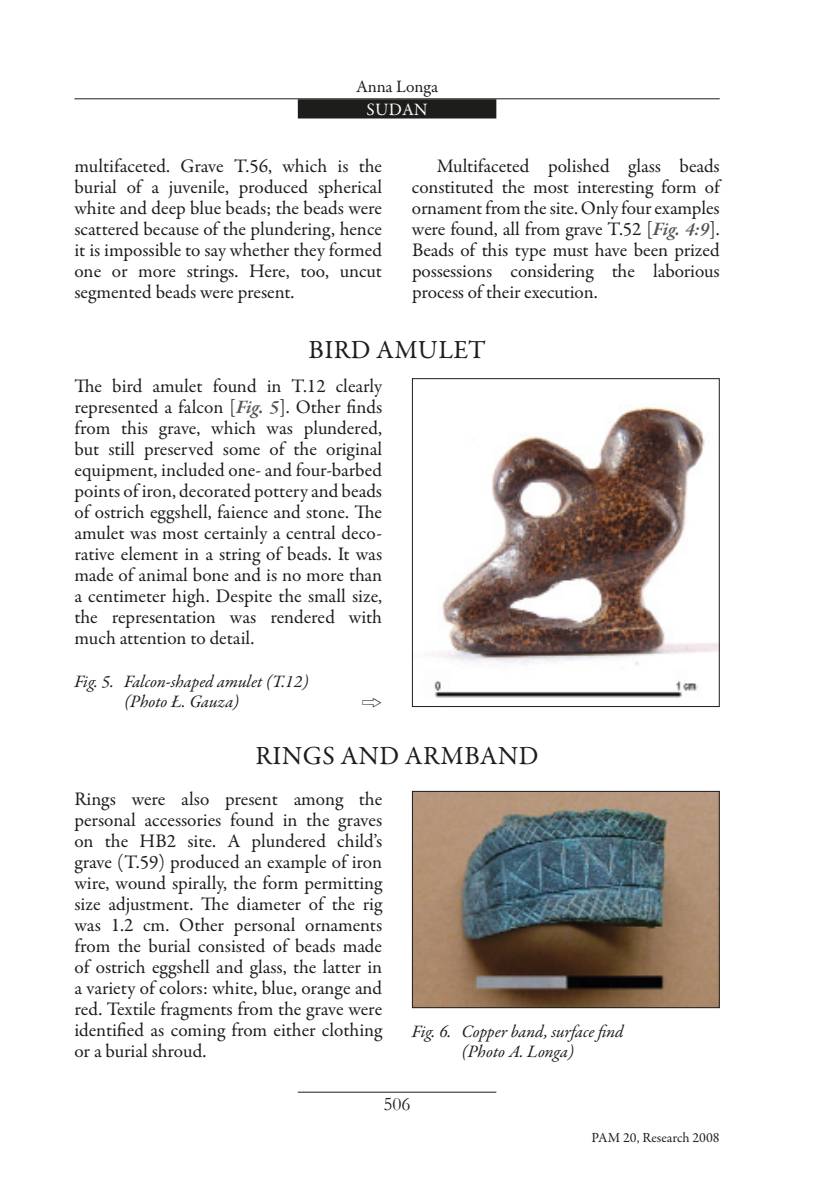
<style>
.page{position:relative;width:819px;height:1191px;background:#fff}
.page>*{position:absolute;margin:0;border:0;box-sizing:border-box;transform-origin:0 0}
.t1{font:26.25px "Garamond Premr Pro";letter-spacing:.03em;color:#1d1d1b}
.t2{font:26.25px "Garamond Premr Pro";letter-spacing:.15em;color:#1d1d1b}
.t3{font:19.25px/21px "Garamond Premr Pro";letter-spacing:-.005em;color:#1d1d1b;text-align:justify}
.t4{font:19.25px "Garamond";color:#1d1d1b}
.t5{font:italic 17.5px/20.1px "Garamond Premr Pro";letter-spacing:-.005em;color:#1d1d1b}
.t6{font:17.5px "Garamond Premr Pro";letter-spacing:-.005em;color:#1d1d1b}
.t7{font:17.5px "Garamond Premr Pro";color:#fff}
.t8{font:14px "Garamond Premr Pro";color:#1d1d1b}
.s1{font-weight:600;font-style:italic;color:#575756}
</style>
<div class="page">
<hr style="left:74px;top:98px;width:645px;height:1px;background:#1d1d1b">
<div style="left:298px;top:99px;width:198px;height:19px;background:#1d1d1b"></div>
<hr style="left:298px;top:1091px;width:198px;height:1px;background:#1d1d1b">
<img style="left:432px;top:406px;width:285px;height:292px">
<div style="left:412px;top:378px;width:307px;height:329px;border:1px solid #1d1d1b"></div>
<img style="left:414px;top:793px;width:303px;height:213px">
<div style="left:412px;top:791px;width:307px;height:217px;border:1px solid #1d1d1b"></div>
<p class="t6" style="left:356px;top:76px;width:83px">Anna Longa</p>
<p class="t7" style="left:366px;top:99px;width:63px">Sudan</p>
<p class="t3" style="left:74px;top:156px;width:309px">multifaceted. Grave T.56, which is the burial of a juvenile, produced spherical white and deep blue beads; the beads were scattered because of the plundering, hence it is impossible to say whether they formed one or more strings. Here, too, uncut segmented beads were present.</p>
<p class="t3" style="left:412px;top:156px;width:309px;text-indent:25px">Multifaceted polished glass beads constituted the most interesting form of ornament from the site. Only four examples were found, all from grave T.52 [<span class="s1">Fig. 4:9</span>].<br>Beads of this type must have been prized possessions considering the laborious process of their execution.</p>
<h1 class="t2" style="left:308px;top:333px;width:170px">Bird amulet</h1>
<p class="t3" style="left:74px;top:376px;width:309px">The bird amulet found in T.12 clearly represented a falcon [<span class="s1">Fig. 5</span>]. Other finds from this grave, which was plundered, but still preserved some of the original equipment, included one- and four-barbed points of iron, decorated pottery and beads of ostrich eggshell, faience and stone. The amulet was most certainly a central deco&shy;rative element in a string of beads. It was made of animal bone and is no more than a centimeter high. Despite the small size, the representation was rendered with much attention to detail.</p>
<p class="t5" style="left:124px;top:672px;width:186px;text-indent:-50px">Fig. 5. Falcon-shaped amulet (T.12) (Photo Ł. Gauza)</p>
<h1 class="t1" style="left:255px;top:740px;width:285px">Rings and Armband</h1>
<p class="t3" style="left:74px;top:788px;width:310px">Rings were also present among the personal accessories found in the graves on the HB2 site. A plundered child’s grave (T.59) produced an example of iron wire, wound spirally, the form permitting size adjustment. The diameter of the rig was 1.2 cm. Other personal ornaments from the burial consisted of beads made of ostrich eggshell and glass, the latter in a variety of colors: white, blue, orange and red. Textile fragments from the grave were identified as coming from either clothing or a burial shroud.</p>
<p class="t5" style="left:412px;top:1022px;width:213px;text-align:center">Fig. 6. Copper band, surface find (Photo A. Longa)</p>
<p class="t4" style="left:383px;top:1090px;width:29px">506</p>
<p class="t8" style="left:591px;top:1128px;width:11px">PAM</p>
<p class="t8" style="left:623px;top:1128px;width:98px">20, Research 2008</p>
</div>
